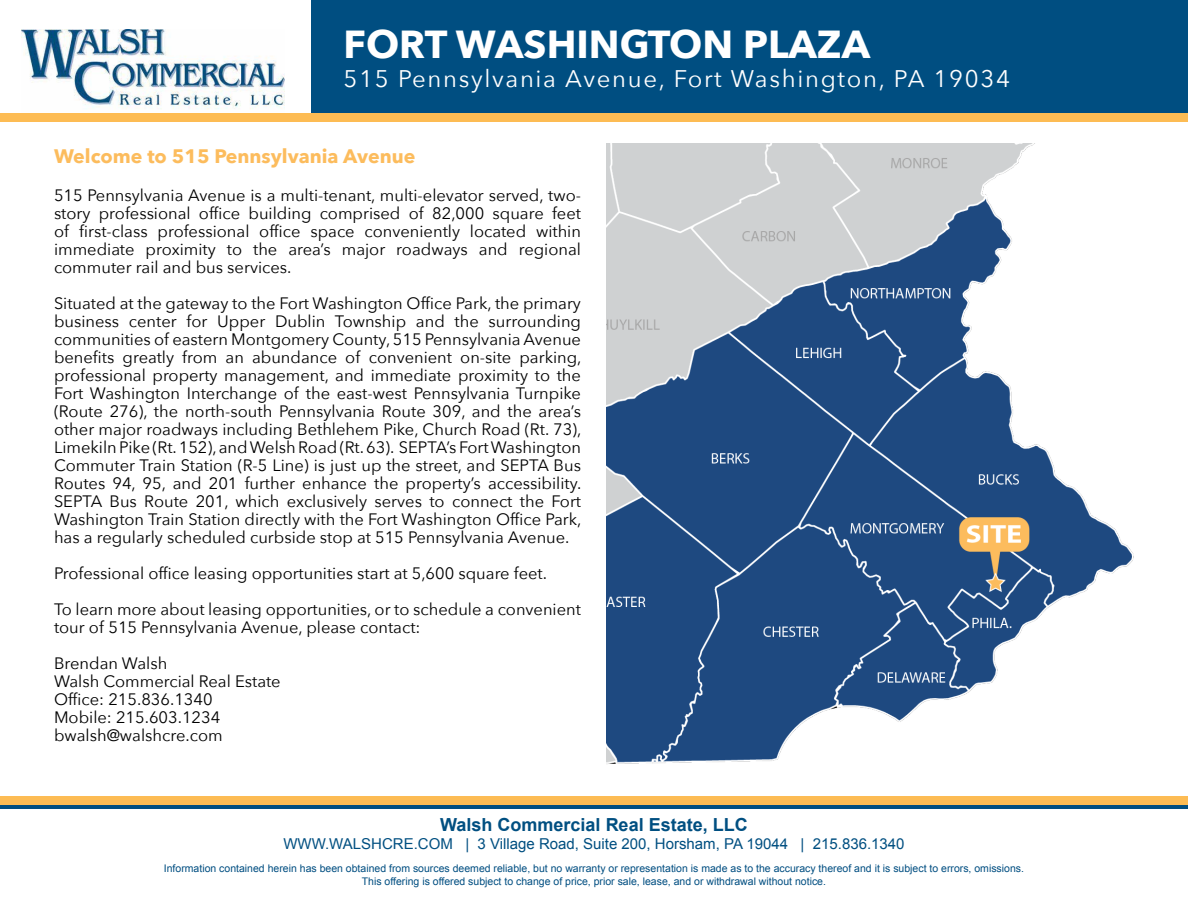
<style>
.page{position:relative;width:1188px;height:918px;background:#fff}
.page>*{position:absolute;margin:0;border:0;box-sizing:border-box;transform-origin:0 0}
.t1{font:700 39px "Avenir Next";color:#fff}
.t2{font:24px "Avenir Next";letter-spacing:.07em;color:#fff}
.t3{font:700 19.5px "Avenir Next";color:#fcbc5d}
.t4{font:700 18px "Arial";color:#004f81}
.t5{font:16.5px/18px "Avenir Next";color:#000}
.t6{font:15px "Arial";color:#004f81}
.t7{font:10.5px/13.5px "Arial";color:#004e81;text-align:center}
</style>
<div class="page">
<hr style="left:0;top:805px;width:1188px;height:4px;background:#004e81">
<div style="left:0;top:796px;width:1188px;height:9px;background:#fdbc54"></div>
<img style="left:607px;top:144px;width:527px;height:620px">
<div style="left:312px;top:0;width:876px;height:113px;background:#004e81"></div>
<img style="left:22px;top:30px;width:263px;height:80px">
<div style="left:0;top:113px;width:1188px;height:9px;background:#fdbc54"></div>
<h1 class="t1" style="left:344px;top:11px;width:528px">FORT WASHINGTON PLAZA</h1>
<h2 class="t2" style="left:344px;top:59px;width:668px">515 Pennsylvania Avenue, Fort Washington, PA 19034</h2>
<p class="t3" style="left:54px;top:139px;width:363px">Welcome to 515 Pennsylvania Avenue</p>
<p class="t5" style="left:54px;top:185px;width:529px;text-align:justify">515 Pennsylvania Avenue is a multi-tenant, multi-elevator served, two&shy;story professional office building comprised of 82,000 square feet of first-class professional office space conveniently located within immediate proximity to the area’s major roadways and regional commuter rail and bus services.</p>
<p class="t5" style="left:54px;top:293px;width:529px;text-align:justify">Situated at the gateway to the Fort Washington Office Park, the primary business center for Upper Dublin Township and the surrounding communities of eastern Montgomery County, 515 Pennsylvania Avenue benefits greatly from an abundance of convenient on-site parking, professional property management, and immediate proximity to the Fort Washington Interchange of the east-west Pennsylvania Turnpike (Route 276), the north-south Pennsylvania Route 309, and the area’s other major roadways including Bethlehem Pike, Church Road (Rt. 73), Limekiln Pike (Rt. 152), and Welsh Road (Rt. 63). SEPTA’s Fort Washington Commuter Train Station (R-5 Line) is just up the street, and SEPTA Bus Routes 94, 95, and 201 further enhance the property’s accessibility.<br>SEPTA Bus Route 201, which exclusively serves to connect the Fort Washington Train Station directly with the Fort Washington Office Park, has a regularly scheduled curbside stop at 515 Pennsylvania Avenue.</p>
<p class="t5" style="left:54px;top:554px;width:529px;line-height:36px">Professional office leasing opportunities start at 5,600 square feet.<br>To learn more about leasing opportunities, or to schedule a convenient</p>
<p class="t5" style="left:54px;top:608px;width:368px;line-height:36px">tour of 515 Pennsylvania Avenue, please contact:<br>Brendan Walsh</p>
<p class="t5" style="left:54px;top:671px;width:228px">Walsh Commercial Real Estate<br>Office: 215.836.1340<br>Mobile: 215.603.1234 bwalsh@walshcre.com</p>
<p class="t4" style="left:440px;top:813px;width:309px">Walsh Commercial Real Estate, LLC</p>
<p class="t6" style="left:283px;top:834px;width:623px">WWW.WALSHCRE.COM | 3 Village Road, Suite 200, Horsham, PA 19044 | 215.836.1340</p>
<p class="t7" style="left:164px;top:862px;width:862px">Information contained herein has been obtained from sources deemed reliable, but no warranty or representation is made as to the accuracy thereof and it is subject to errors, omissions.<br>This offering is offered subject to change of price, prior sale, lease, and or withdrawal without notice.</p>
</div>
